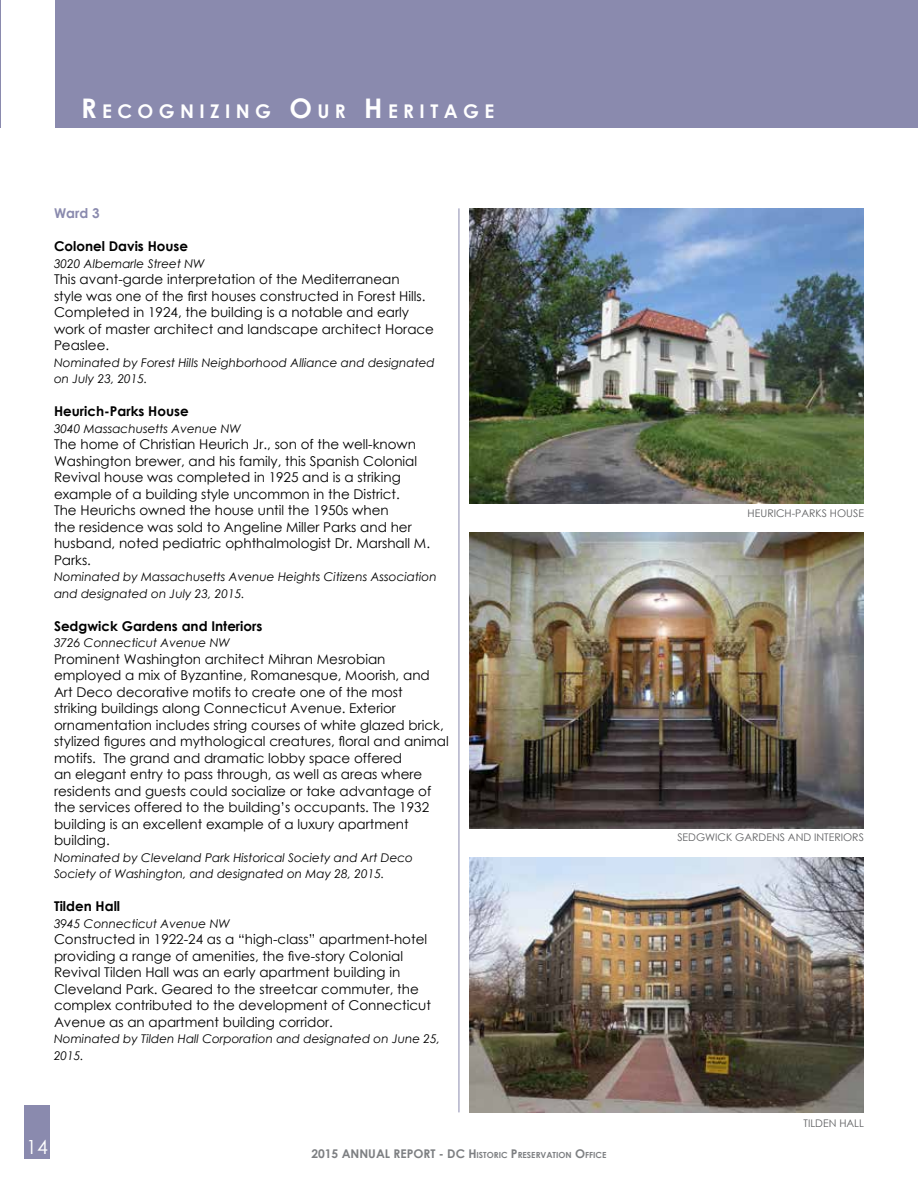
<style>
.page{position:relative;width:918px;height:1188px;background:#fff}
.page>*{position:absolute;margin:0;border:0;box-sizing:border-box;transform-origin:0 0}
.t1{font:19.5px "Century Gothic";color:#fff}
.t2{font:700 18.9px "Century Gothic";letter-spacing:.285em;color:#fff}
.t3{font:13.5px/16.5px "Century Gothic";color:#000}
.t4{font:700 13.5px "Century Gothic";color:#000}
.t5{font:700 13.5px "Century Gothic";color:#8a8aae}
.t6{font:italic 12px/16.5px "Century Gothic";color:#000}
.t7{font:10.5px "Century Gothic";color:#5f6062}
.t8{font:700 8.4px "Century Gothic";color:#7d7f82}
.s1{font-size:27px}
.s2{font-size:12px}
</style>
<div class="page">
<div style="left:24px;top:1105px;width:25px;height:54px;background:#8a8aae"></div>
<div style="left:0;top:0;width:918px;height:128px;background:#8a8aae"></div>
<hr style="left:459px;top:208px;width:1px;height:904px;background:#8a8aae">
<img style="left:469px;top:858px;width:395px;height:254px">
<div style="left:1px;top:0;width:54px;height:136px;background:#fff"></div>
<img style="left:469px;top:532px;width:395px;height:296px">
<img style="left:469px;top:209px;width:395px;height:294px">
<h2 class="t2" style="left:81px;top:97px;width:414px"><span class="s1">R</span>ECOGNIZING <span class="s1">O</span> UR <span class="s1">H</span>ER ITAGE</h2>
<p class="t5" style="left:54px;top:203px;width:47px">Ward 3</p>
<p class="t4" style="left:54px;top:236px;width:136px">Colonel Davis House</p>
<p class="t6" style="left:54px;top:255px;width:152px">3020 Albemarle Street NW</p>
<p class="t3" style="left:54px;top:271px;width:382px">This avant-garde interpretation of the Mediterranean<br>style was one of the first houses constructed in Forest Hills.<br>Completed in 1924, the building is a notable and early work of master architect and landscape architect Horace Peaslee.</p>
<p class="t6" style="left:54px;top:354px;width:382px">Nominated by Forest Hills Neighborhood Alliance and designated on July 23, 2015.</p>
<p class="t4" style="left:54px;top:401px;width:136px">Heurich-Parks House</p>
<p class="t6" style="left:54px;top:420px;width:189px">3040 Massachusetts Avenue NW</p>
<p class="t3" style="left:54px;top:436px;width:378px">The home of Christian Heurich Jr., son of the well-known Washington brewer, and his family, this Spanish Colonial Revival house was completed in 1925 and is a striking example of a building style uncommon in the District.<br>The Heurichs owned the house until the 1950s when<br>the residence was sold to Angeline Miller Parks and her husband, noted pediatric ophthalmologist Dr. Marshall M.<br>Parks.</p>
<p class="t6" style="left:54px;top:568px;width:384px">Nominated by Massachusetts Avenue Heights Citizens Association and designated on July 23, 2015.</p>
<p class="t4" style="left:54px;top:616px;width:210px">Sedgwick Gardens and Interiors</p>
<p class="t6" style="left:54px;top:634px;width:178px">3726 Connecticut Avenue NW</p>
<p class="t3" style="left:54px;top:650px;width:396px">Prominent Washington architect Mihran Mesrobian employed a mix of Byzantine, Romanesque, Moorish, and Art Deco decorative motifs to create one of the most striking buildings along Connecticut Avenue. Exterior ornamentation includes string courses of white glazed brick, stylized figures and mythological creatures, floral and animal motifs. The grand and dramatic lobby space offered<br>an elegant entry to pass through, as well as areas where residents and guests could socialize or take advantage of the services offered to the building’s occupants. The 1932 building is an excellent example of a luxury apartment building.</p>
<p class="t6" style="left:54px;top:849px;width:361px">Nominated by Cleveland Park Historical Society and Art Deco<br>Society of Washington, and designated on May 28, 2015.</p>
<p class="t4" style="left:54px;top:896px;width:68px">Tilden Hall</p>
<p class="t6" style="left:54px;top:915px;width:178px">3945 Connecticut Avenue NW</p>
<p class="t3" style="left:54px;top:931px;width:378px">Constructed in 1922-24 as a “high-class” apartment-hotel providing a range of amenities, the five-story Colonial Revival Tilden Hall was an early apartment building in Cleveland Park. Geared to the streetcar commuter, the complex contributed to the development of Connecticut Avenue as an apartment building corridor.</p>
<p class="t6" style="left:54px;top:1030px;width:388px">Nominated by Tilden Hall Corporation and designated on June 25,<br>2015.</p>
<h1 class="t1" style="left:26px;top:1133px;width:23px">14</h1>
<p class="t8" style="left:311px;top:1149px;width:291px"><span class="s2">2015 ANNUAL REPORT - DC H</span>ISTORIC <span class="s2">P</span>RESERVATION <span class="s2">O</span>FFICE</p>
<p class="t7" style="left:748px;top:505px;width:15px">Heurich</p>
<p class="t7" style="left:792px;top:505px;width:11px">-parks</p>
<p class="t7" style="left:830px;top:505px;width:8px">house</p>
<p class="t7" style="left:677px;top:830px;width:8px">sedgwick</p>
<p class="t7" style="left:735px;top:830px;width:8px">gardens</p>
<p class="t7" style="left:788px;top:830px;width:9px">and</p>
<p class="t7" style="left:814px;top:830px;width:7px">interiors</p>
<p class="t7" style="left:804px;top:1116px;width:20px">tilden</p>
<p class="t7" style="left:839px;top:1116px;width:26px">hall</p>
</div>
